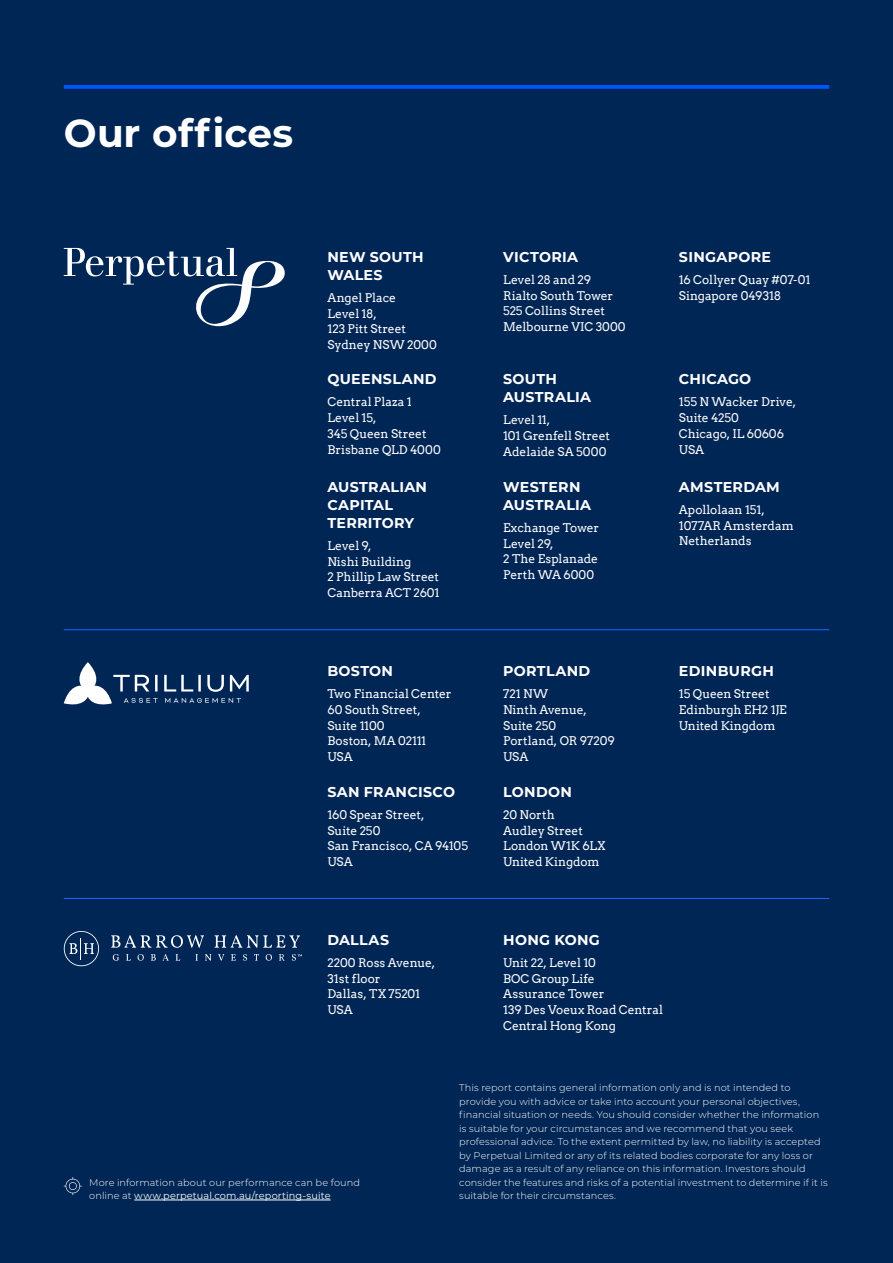
<style>
.page{position:relative;width:893px;height:1263px;background:#002655}
.page>*{position:absolute;margin:0;border:0;box-sizing:border-box;transform-origin:0 0}
.t1{font:700 39px "Montserrat";letter-spacing:.005em;color:#fff}
.t2{font:700 14.25px/18px "Montserrat";letter-spacing:.02em;color:#fff}
.t3{font:12px/15.8px "Arvo";letter-spacing:-.005em;color:#fff}
.t4{font:300 9.75px/13.5px "Montserrat";letter-spacing:.01em;color:#fff}
.s1{font-weight:400}
</style>
<div class="page">
<svg style="left:64px;top:85px;width:765px;height:4px;background:#0053f4"></svg>
<hr style="left:134px;top:1200px;width:197px;height:1px;background:#fff">
<svg style="left:64px;top:1177px;width:18px;height:18px"></svg>
<hr style="left:64px;top:629px;width:765px;height:1px;background:#1a68ff">
<svg style="left:64px;top:248px;width:221px;height:78px"></svg>
<svg style="left:164px;top:675px;width:29px;height:16px"></svg>
<hr style="left:198px;top:675px;width:3px;height:16px;background:#fff">
<svg style="left:207px;top:675px;width:17px;height:17px"></svg>
<svg style="left:230px;top:675px;width:19px;height:16px"></svg>
<svg style="left:64px;top:662px;width:94px;height:43px"></svg>
<svg style="left:165px;top:698px;width:76px;height:5px"></svg>
<hr style="left:64px;top:898px;width:765px;height:1px;background:#1a68ff">
<svg style="left:113px;top:954px;width:6px;height:7px"></svg>
<svg style="left:126px;top:954px;width:5px;height:6px"></svg>
<svg style="left:138px;top:954px;width:6px;height:7px"></svg>
<svg style="left:151px;top:954px;width:5px;height:6px"></svg>
<svg style="left:163px;top:954px;width:6px;height:6px"></svg>
<svg style="left:176px;top:954px;width:4px;height:6px"></svg>
<svg style="left:196px;top:954px;width:2px;height:6px"></svg>
<svg style="left:205px;top:954px;width:6px;height:7px"></svg>
<svg style="left:218px;top:954px;width:6px;height:7px"></svg>
<svg style="left:231px;top:954px;width:5px;height:6px"></svg>
<svg style="left:243px;top:954px;width:4px;height:7px"></svg>
<svg style="left:254px;top:954px;width:5px;height:6px"></svg>
<svg style="left:266px;top:954px;width:6px;height:7px"></svg>
<svg style="left:279px;top:954px;width:6px;height:7px"></svg>
<svg style="left:111px;top:935px;width:93px;height:13px"></svg>
<svg style="left:215px;top:935px;width:85px;height:13px"></svg>
<svg style="left:64px;top:931px;width:35px;height:35px"></svg>
<svg style="left:292px;top:954px;width:10px;height:7px"></svg>
<h1 class="t1" style="left:64px;top:105px;width:231px">Our offices</h1>
<p class="t2" style="left:327px;top:247px;width:98px">NEW SOUTH<br>WALES</p>
<p class="t3" style="left:327px;top:290px;width:111px">Angel Place<br>Level 18,<br>123 Pitt Street<br>Sydney NSW 2000</p>
<p class="t2" style="left:327px;top:369px;width:111px">QUEENSLAND</p>
<p class="t3" style="left:327px;top:394px;width:115px">Central Plaza 1<br>Level 15,<br>345 Queen Street<br>Brisbane QLD 4000</p>
<p class="t2" style="left:327px;top:477px;width:101px">AUSTRALIAN<br>CAPITAL<br>TERRITORY</p>
<p class="t3" style="left:327px;top:538px;width:114px">Level 9,<br>Nishi Building<br>2 Phillip Law Street<br>Canberra ACT 2601</p>
<p class="t2" style="left:327px;top:661px;width:67px">BOSTON</p>
<p class="t3" style="left:327px;top:686px;width:126px">Two Financial Center<br>60 South Street,<br>Suite 1100<br>Boston, MA 02111<br>USA</p>
<p class="t2" style="left:327px;top:782px;width:129px">SAN FRANCISCO</p>
<p class="t3" style="left:327px;top:807px;width:142px">160 Spear Street,<br>Suite 250<br>San Francisco, CA 94105<br>USA</p>
<p class="t2" style="left:327px;top:930px;width:63px">DALLAS</p>
<p class="t3" style="left:327px;top:955px;width:109px">2200 Ross Avenue,<br>31st floor<br>Dallas, TX 75201<br>USA</p>
<p class="t2" style="left:503px;top:247px;width:76px">VICTORIA</p>
<p class="t3" style="left:503px;top:272px;width:124px">Level 28 and 29<br>Rialto South Tower<br>525 Collins Street<br>Melbourne VIC 3000</p>
<p class="t2" style="left:503px;top:369px;width:89px">SOUTH<br>AUSTRALIA</p>
<p class="t3" style="left:503px;top:412px;width:108px">Level 11,<br>101 Grenfell Street<br>Adelaide SA 5000</p>
<p class="t2" style="left:503px;top:477px;width:89px">WESTERN<br>AUSTRALIA</p>
<p class="t3" style="left:503px;top:520px;width:98px">Exchange Tower<br>Level 29,<br>2 The Esplanade<br>Perth WA 6000</p>
<p class="t2" style="left:679px;top:247px;width:94px">SINGAPORE</p>
<p class="t3" style="left:679px;top:272px;width:133px">16 Collyer Quay #07-01<br>Singapore 049318</p>
<p class="t2" style="left:679px;top:369px;width:74px">CHICAGO</p>
<p class="t3" style="left:679px;top:394px;width:119px">155 N Wacker Drive,<br>Suite 4250<br>Chicago, IL 60606<br>USA</p>
<p class="t2" style="left:679px;top:477px;width:102px">AMSTERDAM</p>
<p class="t3" style="left:679px;top:502px;width:116px">Apollolaan 151,<br>1077AR Amsterdam<br>Netherlands</p>
<p class="t2" style="left:503px;top:661px;width:89px">PORTLAND</p>
<p class="t3" style="left:503px;top:686px;width:113px">721 NW<br>Ninth Avenue,<br>Suite 250<br>Portland, OR 97209<br>USA</p>
<p class="t2" style="left:503px;top:782px;width:70px">LONDON</p>
<p class="t3" style="left:503px;top:807px;width:104px">20 North<br>Audley Street<br>London W1K 6LX<br>United Kingdom</p>
<p class="t2" style="left:679px;top:661px;width:96px">EDINBURGH</p>
<p class="t3" style="left:679px;top:686px;width:109px">15 Queen Street<br>Edinburgh EH2 1JE<br>United Kingdom</p>
<p class="t2" style="left:503px;top:930px;width:98px">HONG KONG</p>
<p class="t3" style="left:503px;top:955px;width:161px">Unit 22, Level 10<br>BOC Group Life<br>Assurance Tower<br>139 Des Voeux Road Central<br>Central Hong Kong</p>
<p class="t4" style="left:89px;top:1175px;width:272px">More information about our performance can be found online at <span class="s1">www.perpetual.com.au/reporting-suite</span></p>
<p class="t4" style="left:459px;top:1081px;width:370px">This report contains general information only and is not intended to provide you with advice or take into account your personal objectives, financial situation or needs. You should consider whether the information is suitable for your circumstances and we recommend that you seek professional advice. To the extent permitted by law, no liability is accepted by Perpetual Limited or any of its related bodies corporate for any loss or damage as a result of any reliance on this information. Investors should consider the features and risks of a potential investment to determine if it is suitable for their circumstances.</p>
</div>
